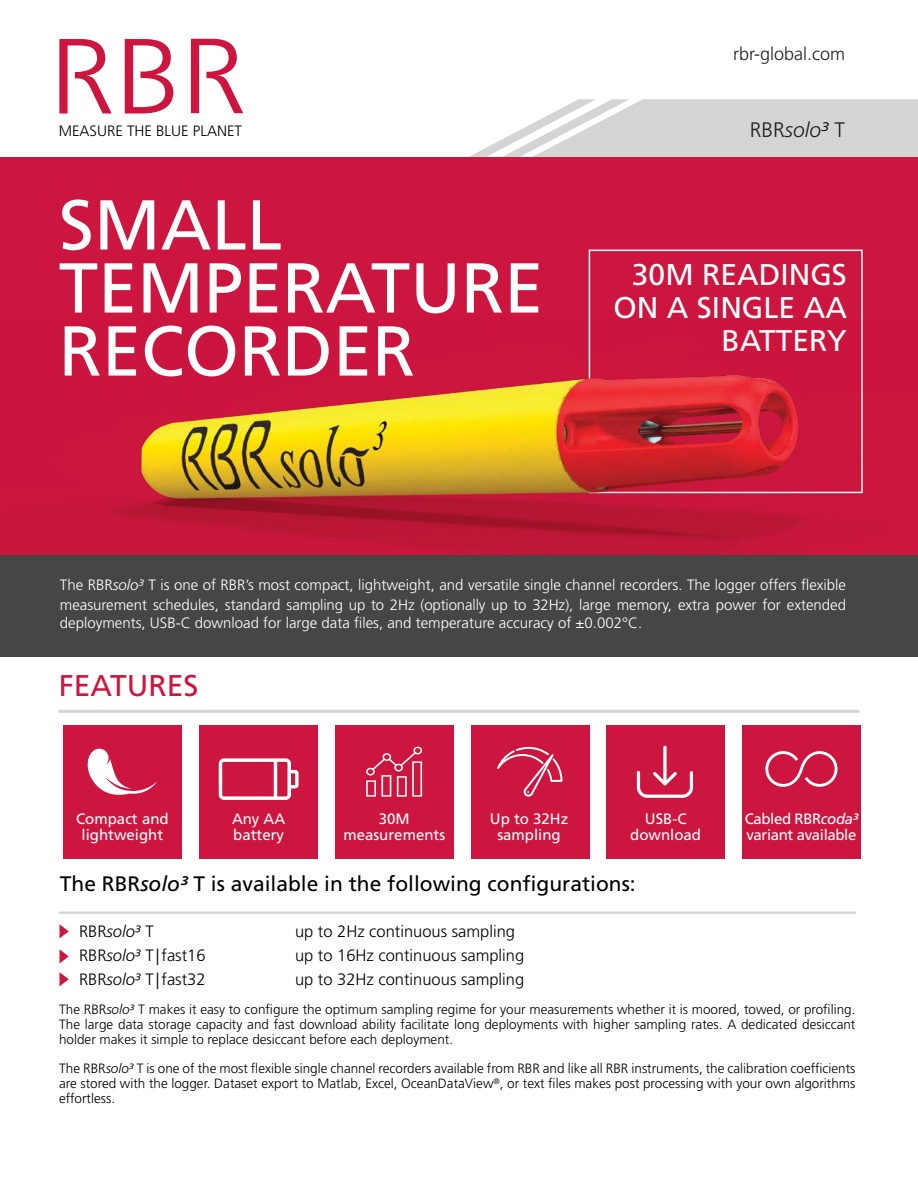
<style>
.page{position:relative;width:918px;height:1188px;background:#fff}
.page>*{position:absolute;margin:0;border:0;box-sizing:border-box;transform-origin:0 0}
.t1{font:70.5px/63px "Frutiger LT Std";color:#fff}
.t2{font:30px/33px "Frutiger LT Std";color:#fff;text-align:right}
.t3{font:30px "Frutiger LT Std";color:#cd163f}
.t4{font:21px "Frutiger LT Std";color:#000}
.t5{font:300 21px "Frutiger LT Std";color:#221f1f}
.t6{font:300 18px "Frutiger LT Std";color:#221f1f}
.t7{font:300 16.5px "Frutiger LT Std";color:#000}
.t8{font:italic 300 16.5px "Frutiger LT Std";color:#000}
.t9{font:300 15px/19.5px "Frutiger LT Std";color:#fff}
.t10{font:15px/16.5px "Frutiger LT Std";color:#fff;text-align:center}
.t11{font:15px/16.5px "Frutiger LT Std";letter-spacing:-.025em;color:#fff}
.t12{font:300 15px "Frutiger LT Std";color:#000}
.t13{font:300 13.5px/15px "Frutiger LT Std";color:#000;text-align:justify}
.s1{font-style:italic}
.s2{font-style:italic;color:#000}
.s3{font-style:normal}
</style>
<div class="page">
<svg style="left:469px;top:99px;width:449px;height:58px"></svg>
<div style="left:0;top:157px;width:918px;height:398px;background:#cd163f"></div>
<img style="left:107px;top:317px;width:756px;height:238px">
<div style="left:0;top:555px;width:918px;height:102px;background:#464647"></div>
<svg style="left:125px;top:39px;width:48px;height:75px"></svg>
<svg style="left:59px;top:39px;width:53px;height:75px"></svg>
<svg style="left:191px;top:39px;width:52px;height:74px"></svg>
<div style="left:58px;top:710px;width:801px;height:3px;border:2px solid #d4d4d3"></div>
<svg style="left:60px;top:924px;width:9px;height:14px"></svg>
<svg style="left:60px;top:949px;width:9px;height:14px"></svg>
<svg style="left:60px;top:972px;width:9px;height:14px"></svg>
<hr style="left:59px;top:912px;width:797px;height:2px;background:#d4d4d3">
<div style="left:742px;top:726px;width:118px;height:133px;background:#cd163f"></div>
<svg style="left:765px;top:751px;width:73px;height:36px"></svg>
<div style="left:64px;top:726px;width:118px;height:133px;background:#cd163f"></div>
<div style="left:335px;top:726px;width:118px;height:133px;background:#cd163f"></div>
<div style="left:471px;top:726px;width:118px;height:133px;background:#cd163f"></div>
<div style="left:607px;top:726px;width:118px;height:133px;background:#cd163f"></div>
<svg style="left:87px;top:748px;width:70px;height:47px"></svg>
<svg style="left:637px;top:746px;width:56px;height:52px"></svg>
<svg style="left:497px;top:747px;width:65px;height:50px"></svg>
<svg style="left:366px;top:747px;width:56px;height:50px"></svg>
<div style="left:200px;top:726px;width:118px;height:133px;background:#cd163f"></div>
<svg style="left:219px;top:758px;width:80px;height:42px"></svg>
<p class="t12" style="left:59px;top:123px;width:185px">MEASURE THE BLUE PLANET</p>
<h1 class="t1" style="left:59px;top:194px;width:486px">SMALL<br>TEMPERATURE<br>RECORDER</h1>
<h3 class="t6" style="left:733px;top:43px;width:114px">rbr-global.com</h3>
<h3 class="t5" style="left:750px;top:118px;width:97px">RBR<span class="s1">solo</span><span class="s2">³</span> T</h3>
<h2 class="t2" style="left:614px;top:258px;width:235px">30M READINGS<br>ON A SINGLE AA<br>BATTERY</h2>
<p class="t9" style="left:60px;top:576px;width:788px">The RBR<span class="s1">solo³</span> T is one of RBR’s most compact, lightweight, and versatile single channel recorders. The logger offers flexible measurement schedules, standard sampling up to 2Hz (optionally up to 32Hz), large memory, extra power for extended</p>
<p class="t9" style="left:60px;top:613px;width:584px">deployments, USB-C download for large data files, and temperature accuracy of ±0.002°C.</p>
<h2 class="t3" style="left:59px;top:668px;width:141px">FEATURES</h2>
<p class="t10" style="left:76px;top:810px;width:94px">Compact and lightweight</p>
<p class="t10" style="left:343px;top:810px;width:103px">30M measurements</p>
<p class="t10" style="left:490px;top:810px;width:80px">Up to 32Hz sampling</p>
<p class="t10" style="left:630px;top:810px;width:72px">USB-C download</p>
<p class="t10" style="left:232px;top:810px;width:55px;text-align:left">Any AA battery</p>
<h3 class="t4" style="left:60px;top:872px;width:577px">The RBR<span class="s1">solo³</span> T is available in the following configurations:</h3>
<p class="t8" style="left:79px;top:922px;width:76px"><span class="s3">RBR</span>solo³ <span class="s3">T</span></p>
<p class="t7" style="left:295px;top:922px;width:222px">up to 2Hz continuous sampling</p>
<p class="t7" style="left:79px;top:946px;width:128px">RBR<span class="s1">solo³</span> T |fast16</p>
<p class="t7" style="left:295px;top:946px;width:231px">up to 16Hz continuous sampling</p>
<p class="t7" style="left:79px;top:970px;width:128px">RBR<span class="s1">solo³</span> T |fast32</p>
<p class="t7" style="left:295px;top:970px;width:231px">up to 32Hz continuous sampling</p>
<p class="t11" style="left:745px;top:810px;width:115px">Cabled RBR<span class="s1">coda³ </span>variant available</p>
<p class="t13" style="left:59px;top:1002px;width:798px">The RBR<span class="s1">solo³</span> T makes it easy to configure the optimum sampling regime for your measurements whether it is moored, towed, or profiling.<br>The large data storage capacity and fast download ability facilitate long deployments with higher sampling rates. A dedicated desiccant holder makes it simple to replace desiccant before each deployment.</p>
<p class="t13" style="left:59px;top:1061px;width:798px">The RBR<span class="s1">solo³</span> T is one of the most flexible single channel recorders available from RBR and like all RBR instruments, the calibration coefficients are stored with the logger. Dataset export to Matlab, Excel, OceanDataView<sup>®</sup>, or text files makes post processing with your own algorithms effortless.</p>
</div>
